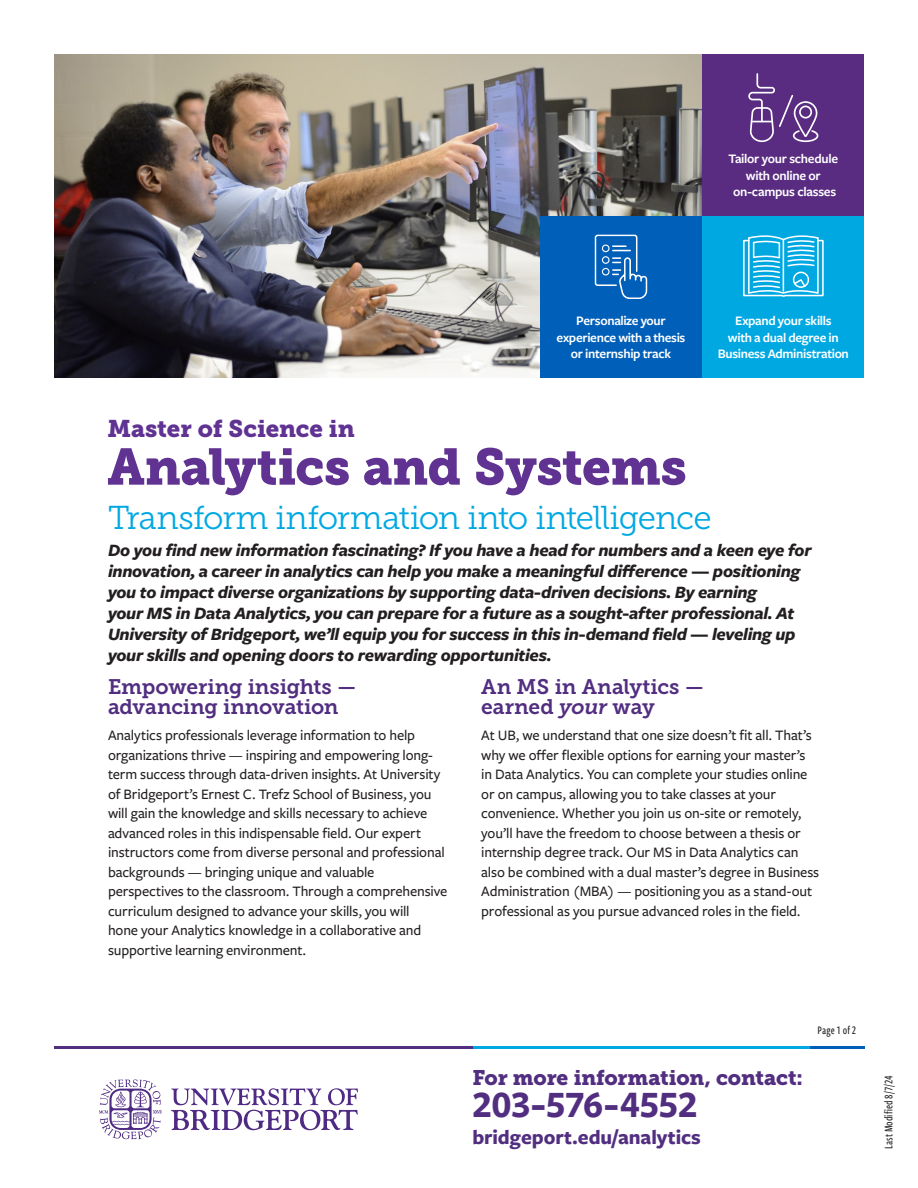
<style>
.page{position:relative;width:918px;height:1188px;background:#fff}
.page>*{position:absolute;margin:0;border:0;box-sizing:border-box;transform-origin:0 0}
.Program_Title{font:51px "Museo Slab 900";letter-spacing:-.01em;color:#603393}
.t1{font:700 39px "Freight Sans Pro";letter-spacing:-.005em;color:#522e81}
.Main_Heading{font:33px "Museo Slab 300";letter-spacing:-.03em;color:#00a8e2}
.Degree_Title{font:24px "Museo Slab 900";letter-spacing:-.005em;color:#603393}
.Sub_Heading{font:21px/19.5px "Museo Slab 700";letter-spacing:-.005em;color:#522e81}
.t2{font:21px "Museo Slab 900";letter-spacing:-.01em;color:#522e81}
.t3{font:700 21px "Freight Sans Pro";letter-spacing:-.005em;color:#522e81}
.Body_Intro{font:italic 700 18px/21px "Freight Sans Pro";letter-spacing:-.015em;color:#231f20}
.Body_Copy{font:500 15px/19.5px "Freight Sans Pro";letter-spacing:-.01em;color:#231f20}
.Sub_Heading-2{font:500 15px/19.5px "Freight Sans Pro";letter-spacing:-.01em;color:#231f20}
.t4{font:600 13.5px/16.5px "Freight Sans Pro";letter-spacing:-.025em;color:#fff;text-align:center}
.Fine_Print{font:500 12px "Freight Sans Cmp Pro";letter-spacing:.005em;color:#231f20}
.s1{font-style:italic}
</style>
<div class="page">
<hr style="left:472px;top:1046px;width:338px;height:3px;background:#00a8e2">
<hr style="left:54px;top:1046px;width:418px;height:3px;background:#522e81">
<hr style="left:810px;top:1046px;width:55px;height:3px;background:#005fb9">
<svg style="left:171px;top:1088px;width:187px;height:42px"></svg>
<svg style="left:99px;top:1080px;width:63px;height:59px"></svg>
<img style="left:54px;top:54px;width:648px;height:324px">
<div style="left:702px;top:216px;width:162px;height:162px;background:#00a8e2"></div>
<div style="left:702px;top:54px;width:162px;height:162px;background:#592c82"></div>
<div style="left:540px;top:216px;width:162px;height:162px;background:#005fb9"></div>
<svg style="left:748px;top:73px;width:70px;height:69px"></svg>
<svg style="left:743px;top:235px;width:81px;height:62px"></svg>
<svg style="left:595px;top:235px;width:52px;height:64px"></svg>
<div style="left:602px;top:245px;width:8px;height:7px;border:1px solid #fff;border-radius:50%"></div>
<div style="left:602px;top:256px;width:8px;height:8px;border:1px solid #fff;border-radius:50%"></div>
<div style="left:602px;top:268px;width:8px;height:8px;border:1px solid #fff;border-radius:50%"></div>
<p class="t4" style="left:728px;top:150px;width:111px">Tailor your schedule with online or on-campus classes</p>
<p class="t4" style="left:557px;top:312px;width:130px">Personalize your experience with a thesis or internship track</p>
<p class="Degree_Title" style="left:108px;top:414px;width:249px">Master of Science in</p>
<p class="Program_Title" style="left:107px;top:437px;width:581px">Analytics and Systems</p>
<p class="t4" style="left:718px;top:312px;width:133px">Expand your skills<br>with a dual degree in<br>Business Administration</p>
<p class="Main_Heading" style="left:108px;top:499px;width:605px">Transform information into intelligence</p>
<p class="Body_Intro" style="left:108px;top:539px;width:705px">Do you find new information fascinating? If you have a head for numbers and a keen eye for innovation, a career in analytics can help you make a meaningful difference — positioning you to impact diverse organizations by supporting data-driven decisions. By earning<br>your MS in Data Analytics, you can prepare for a future as a sought-after professional. At University of Bridgeport, we’ll equip you for success in this in-demand field — leveling up your skills and opening doors to rewarding opportunities.</p>
<p class="Sub_Heading" style="left:108px;top:677px;width:250px">Empowering insights — advancing innovation</p>
<p class="Body_Copy" style="left:108px;top:725px;width:341px">Analytics professionals leverage information to help organizations thrive — inspiring and empowering long&shy;term success through data-driven insights. At University of Bridgeport’s Ernest C. Trefz School of Business, you will gain the knowledge and skills necessary to achieve advanced roles in this indispensable field. Our expert instructors come from diverse personal and professional backgrounds — bringing unique and valuable perspectives to the classroom. Through a comprehensive curriculum designed to advance your skills, you will<br>hone your Analytics knowledge in a collaborative and supportive learning environment.</p>
<p class="Sub_Heading" style="left:481px;top:677px;width:224px">An MS in Analytics — earned <span class="s1">your</span> way</p>
<p class="Sub_Heading-2" style="left:481px;top:725px;width:340px">At UB, we understand that one size doesn’t fit all. That’s why we offer flexible options for earning your master’s in Data Analytics. You can complete your studies online or on campus, allowing you to take classes at your convenience. Whether you join us on-site or remotely, you’ll have the freedom to choose between a thesis or internship degree track. Our MS in Data Analytics can also be combined with a dual master’s degree in Business Administration (MBA) — positioning you as a stand-out professional as you pursue advanced roles in the field.</p>
<h3 class="t2" style="left:472px;top:1065px;width:332px">For more information, contact:</h3>
<h2 class="t1" style="left:472px;top:1077px;width:227px">203-576-4552</h2>
<h3 class="t3" style="left:472px;top:1123px;width:230px">bridgeport.edu/analytics</h3>
<p class="Fine_Print" style="left:818px;top:1022px;width:40px">Page 1 of 2</p>
<p class="Fine_Print" style="left:880px;top:1149px;width:75px;rotate:-90deg">Last Modified 8/7/24</p>
</div>
